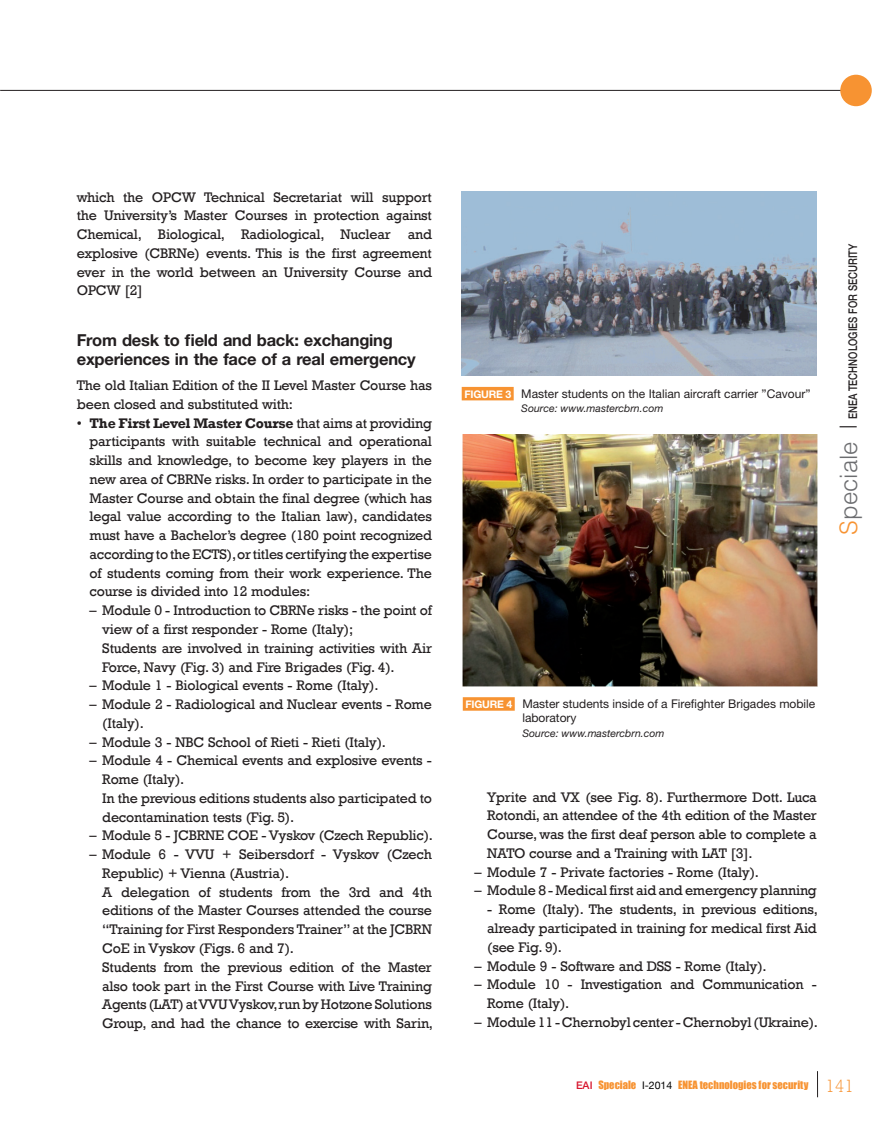
<style>
.page{position:relative;width:893px;height:1127px;background:#fff}
.page>*{position:absolute;margin:0;border:0;box-sizing:border-box;transform-origin:0 0}
.t1{font:300 24px "Helvetica";color:#6c6d70}
.t2{font:700 16.5px/18.8px "Helvetica Neue";letter-spacing:-.015em;color:#231f20}
.t3{font:14.25px/18.8px "Rockwell";letter-spacing:-.015em;color:#231f20}
.t4{font:12px/14.2px "Helvetica Neue";color:#231f20}
.t5{font:500 12px "Helvetica Neue";color:#231f20;scale:.8 1}
.t6{font:italic 10.5px "Helvetica Neue";color:#231f20}
.t7{font:10.5px "Impact";color:#f79332}
.s1{font-weight:700}
.s2{font-weight:700;font-size:10.5px;color:#fff}
.s3{color:#f79332}
.s4{font-family:"Helvetica Neue";font-weight:500;color:#d7162e}
.s5{font-family:"Helvetica Neue";color:#000}
.s6{font-family:"Rockwell";font-weight:300;font-size:18px}
</style>
<div class="page">
<hr style="left:0;top:90px;width:860px;height:1px;background:#231f20">
<div style="left:840px;top:75px;width:31px;height:31px;background:#f79332;border-radius:50%"></div>
<svg style="left:839px;top:426px;width:17px;height:1px"></svg>
<svg style="left:817px;top:1071px;width:1px;height:25px"></svg>
<img style="left:462px;top:192px;width:355px;height:183px">
<img style="left:463px;top:434px;width:355px;height:252px">
<div style="left:462px;top:387px;width:52px;height:13px;background:#f79332"></div>
<div style="left:463px;top:697px;width:52px;height:13px;background:#f79332"></div>
<p class="t3" style="left:77px;top:187px;width:357px;text-align:justify">which the OPCW Technical Secretariat will support the University’s Master Courses in protection against Chemical, Biological, Radiological, Nuclear and explosive (CBRNe) events. This is the first agreement ever in the world between an University Course and OPCW [2]</p>
<p class="t2" style="left:77px;top:332px;width:340px">From desk to field and back: exchanging experiences in the face of a real emergency</p>
<p class="t3" style="left:77px;top:375px;width:357px">The old Italian Edition of the II Level Master Course has been closed and substituted with:</p>
<p class="t3" style="left:90px;top:413px;width:344px;text-align:justify;text-indent:-13px">• <span class="s1">The First Level Master Course</span> that aims at providing participants with suitable technical and operational skills and knowledge, to become key players in the new area of CBRNe risks. In order to participate in the Master Course and obtain the final degree (which has legal value according to the Italian law), candidates must have a Bachelor’s degree (180 point recognized according to the ECTS), or titles certifying the expertise of students coming from their work experience. The course is divided into 12 modules:</p>
<p class="t3" style="left:102px;top:600px;width:331px;text-indent:-13px">– Module 0 - Introduction to CBRNe risks - the point of view of a first responder - Rome (Italy);<br>Students are involved in training activities with Air Force, Navy (Fig. 3) and Fire Brigades (Fig. 4).</p>
<p class="t3" style="left:90px;top:675px;width:290px">– Module 1 - Biological events - Rome (Italy).</p>
<p class="t3" style="left:102px;top:694px;width:331px;text-indent:-13px">– Module 2 - Radiological and Nuclear events - Rome (Italy).</p>
<p class="t3" style="left:90px;top:731px;width:298px">– Module 3 - NBC School of Rieti - Rieti (Italy).</p>
<p class="t3" style="left:102px;top:750px;width:331px;text-indent:-13px">– Module 4 - Chemical events and explosive events - Rome (Italy).<br>In the previous editions students also participated to decontamination tests (Fig. 5).</p>
<p class="t3" style="left:90px;top:825px;width:345px">– Module 5 - JCBRNE COE - Vyskov (Czech Republic).</p>
<p class="t3" style="left:102px;top:844px;width:332px;text-indent:-13px">– Module 6 - VVU + Seibersdorf - Vyskov (Czech Republic) + Vienna (Austria).<br>A delegation of students from the 3rd and 4th editions of the Master Courses attended the course “Training for First Responders Trainer” at the JCBRN CoE in Vyskov (Figs. 6 and 7).<br>Students from the previous edition of the Master also took part in the First Course with Live Training Agents (LAT) at VVU Vyskov, run by Hotzone Solutions Group, and had the chance to exercise with Sarin,</p>
<p class="t4" style="left:464px;top:387px;width:347px"><span class="s2">FIGURE 3</span> Master students on the Italian aircraft carrier ”Cavour”</p>
<p class="t6" style="left:521px;top:404px;width:144px">Source: www.mastercbrn.com</p>
<p class="t5" style="left:848px;top:419px;width:221px;rotate:-90deg">ENEA TECHNOLOGIES FOR SECURITY</p>
<h1 class="t1" style="left:839px;top:534px;width:95px;rotate:-90deg"><span class="s3">S</span>peciale</h1>
<p class="t4" style="left:522px;top:697px;width:294px;text-indent:-57px"><span class="s2">FIGURE 4</span> Master students inside of a Firefighter Brigades mobile laboratory</p>
<p class="t6" style="left:522px;top:728px;width:144px">Source: www.mastercbrn.com</p>
<p class="t3" style="left:487px;top:786px;width:331px;text-align:justify">Yprite and VX (see Fig. 8). Furthermore Dott. Luca Rotondi, an attendee of the 4th edition of the Master Course, was the first deaf person able to complete a NATO course and a Training with LAT [3].</p>
<p class="t3" style="left:474px;top:861px;width:286px">– Module 7 - Private factories - Rome (Italy).</p>
<p class="t3" style="left:474px;top:880px;width:344px">– Module 8 - Medical first aid and emergency planning</p>
<p class="t3" style="left:487px;top:899px;width:332px;text-align:justify">- Rome (Italy). The students, in previous editions, already participated in training for medical first Aid (see Fig. 9).</p>
<p class="t3" style="left:474px;top:955px;width:294px">– Module 9 - Software and DSS - Rome (Italy).</p>
<p class="t3" style="left:487px;top:974px;width:331px;text-indent:-13px">– Module 10 - Investigation and Communication -<br>Rome (Italy).</p>
<p class="t3" style="left:474px;top:1011px;width:345px">– Module 11 - Chernobyl center - Chernobyl (Ukraine).</p>
<p class="t7" style="left:576px;top:1078px;width:279px"><span class="s4">EAI</span> Speciale <span class="s5">I-2014</span> ENEA technologies for security <span class="s6">141</span></p>
</div>
